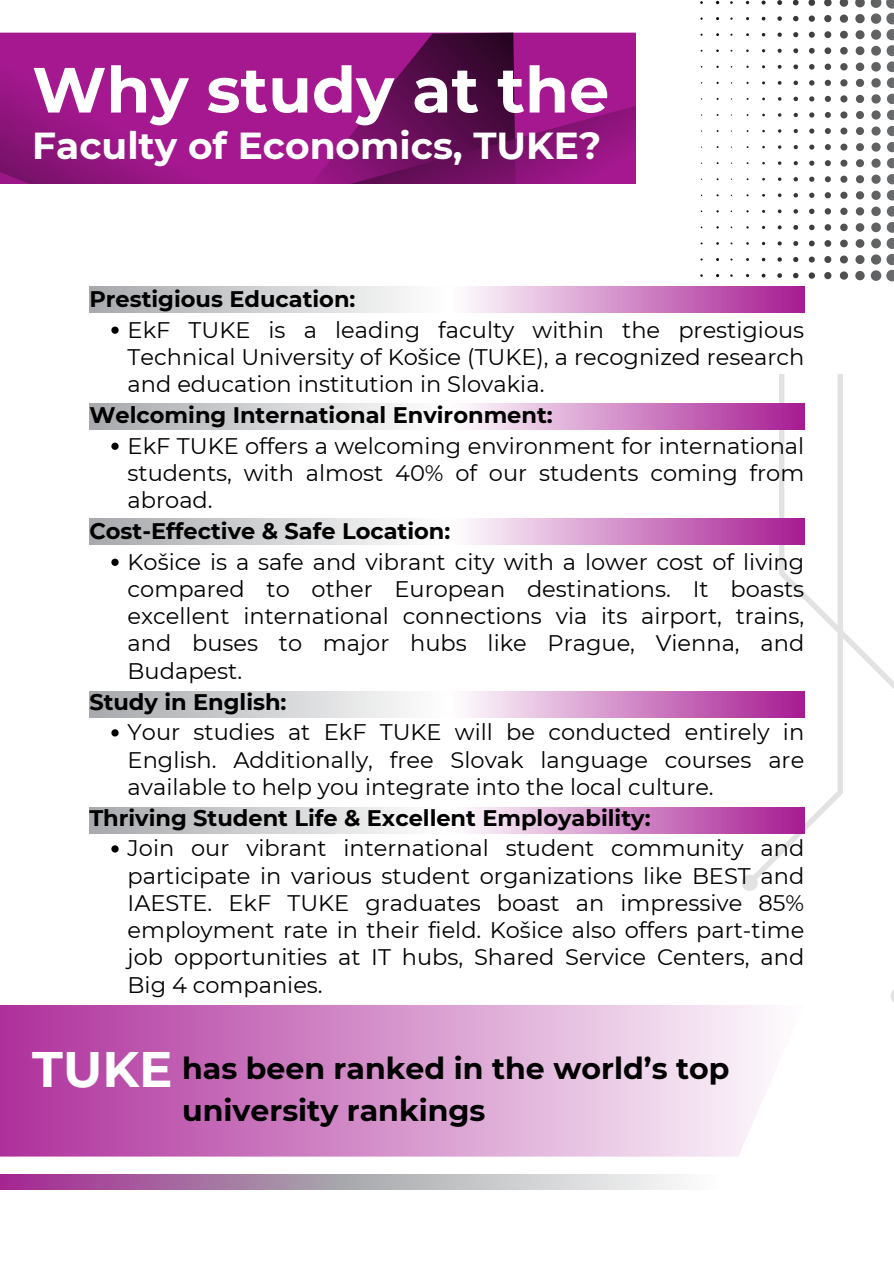
<style>
.page{position:relative;width:894px;height:1264px;background:#fff}
.page>*{position:absolute;margin:0;border:0;box-sizing:border-box;transform-origin:0 0}
.t1{font:700 63.75px "Montserrat";color:#fff}
.t2{font:700 37.5px "Montserrat";color:#fff}
.t3{font:700 30px/41.7px "Montserrat";color:#000}
.t4{font:22.5px/27.3px "Montserrat";color:#000;text-align:justify}
.t5{font:700 22.5px "Montserrat";color:#000}
.s1{font-size:49.8px;color:#fff}
</style>
<div class="page">
<svg style="left:700px;top:0;width:193px;height:282px"></svg>
<div style="left:0;top:33px;width:635px;height:70px;background:#a51890"></div>
<svg style="left:125px;top:33px;width:394px;height:70px;fill:#a51890"></svg>
<svg style="left:0;top:103px;width:635px;height:80px;fill:#9d1788"></svg>
<svg style="left:0;top:159px;width:609px;height:24px"></svg>
<svg style="left:741px;top:374px;width:152px;height:627px"></svg>
<svg style="left:0;top:1005px;width:770px;height:151px"></svg>
<svg style="left:0;top:1174px;width:679px;height:15px"></svg>
<svg style="left:89px;top:287px;width:715px;height:26px"></svg>
<svg style="left:89px;top:403px;width:715px;height:26px"></svg>
<svg style="left:89px;top:519px;width:715px;height:26px"></svg>
<svg style="left:89px;top:691px;width:715px;height:26px"></svg>
<svg style="left:89px;top:807px;width:715px;height:26px"></svg>
<svg style="left:111px;top:326px;width:8px;height:8px"></svg>
<svg style="left:111px;top:442px;width:8px;height:8px"></svg>
<svg style="left:111px;top:558px;width:8px;height:8px"></svg>
<svg style="left:111px;top:729px;width:8px;height:7px"></svg>
<svg style="left:111px;top:845px;width:8px;height:7px"></svg>
<h1 class="t1" style="left:32px;top:51px;width:578px">Why study at the</h1>
<h2 class="t2" style="left:32px;top:122px;width:570px">Faculty of Economics, TUKE?</h2>
<p class="t5" style="left:89px;top:285px;width:267px">Prestigious Education:</p>
<p class="t4" style="left:128px;top:316px;width:678px">EkF TUKE is a leading faculty within the prestigious Technical University of Košice (TUKE), a recognized research and education institution in Slovakia.</p>
<p class="t5" style="left:89px;top:401px;width:465px">Welcoming International Environment:</p>
<p class="t4" style="left:128px;top:432px;width:678px">EkF TUKE offers a welcoming environment for international students, with almost 40% of our students coming from abroad.</p>
<p class="t5" style="left:89px;top:517px;width:362px">Cost-Effective &amp; Safe Location:</p>
<p class="t4" style="left:128px;top:548px;width:678px">Košice is a safe and vibrant city with a lower cost of living compared to other European destinations. It boasts excellent international connections via its airport, trains, and buses to major hubs like Prague, Vienna, and Budapest.</p>
<p class="t5" style="left:89px;top:687px;width:199px">Study in English:</p>
<p class="t4" style="left:128px;top:718px;width:678px">Your studies at EkF TUKE will be conducted entirely in English. Additionally, free Slovak language courses are available to help you integrate into the local culture.</p>
<p class="t5" style="left:89px;top:803px;width:562px">Thriving Student Life &amp; Excellent Employability:</p>
<p class="t4" style="left:128px;top:834px;width:678px">Join our vibrant international student community and participate in various student organizations like BEST and IAESTE. EkF TUKE graduates boast an impressive 85% employment rate in their field. Košice also offers part-time job opportunities at IT hubs, Shared Service Centers, and Big 4 companies.</p>
<h3 class="t3" style="left:182px;top:1047px;width:548px;text-indent:-150px"><span class="s1">TUKE</span> has been ranked in the world’s top university rankings</h3>
</div>
